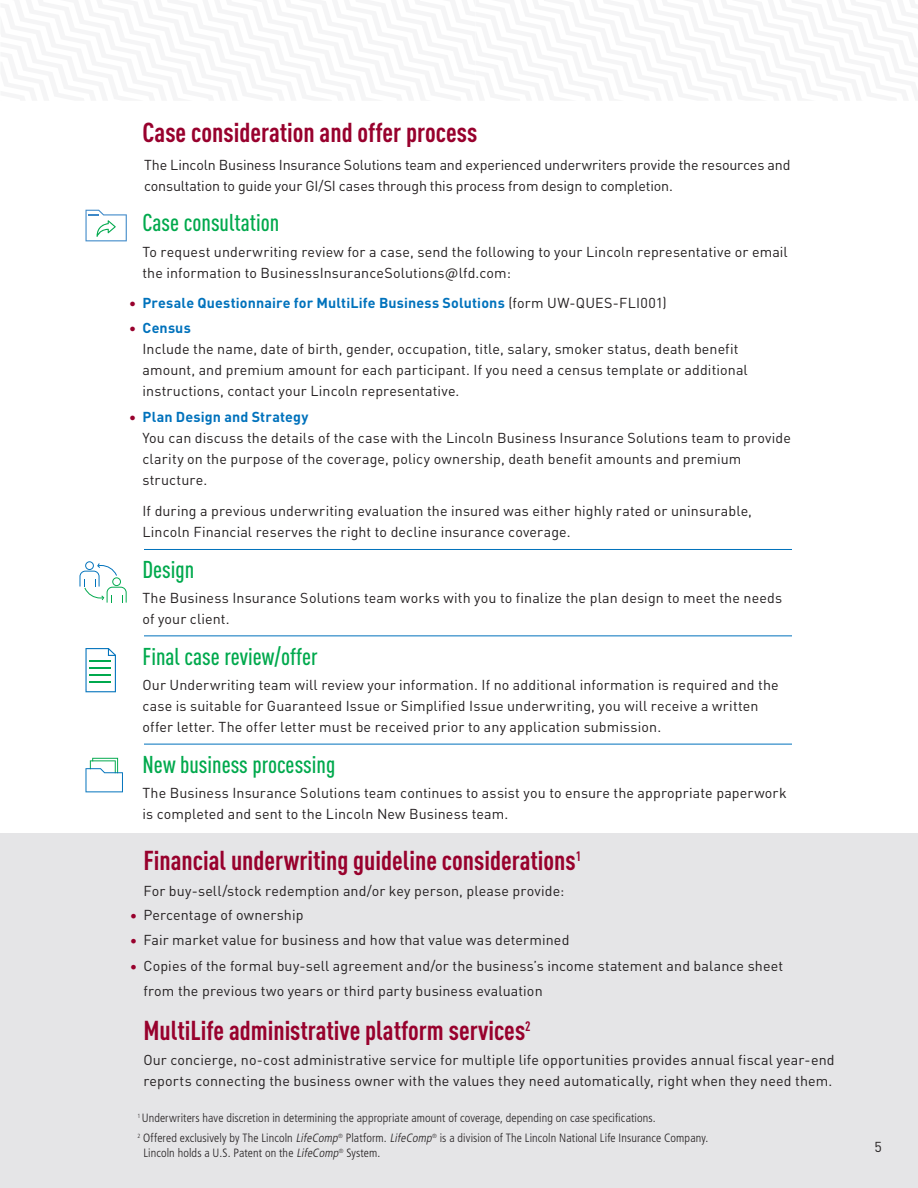
<style>
.page{position:relative;width:918px;height:1188px;background:#fff}
.page>*{position:absolute;margin:0;border:0;box-sizing:border-box;transform-origin:0 0}
.Subhead_1_DIN_PRO_Co{font:700 condensed 27px "DIN Pro";color:#98012d}
.Subhead_2_DIN_PRO_Co{font:500 condensed 24px "DIN Pro";color:#00a94d}
.Body_Main{font:14.25px/21px "DIN Pro";letter-spacing:.01em;color:#231f20}
.Body_Main-2{font:14.25px/21px "DIN Pro";letter-spacing:-.01em;color:#231f20}
.t1{font:700 14.25px "DIN Pro";letter-spacing:.01em;color:#0072bc}
.Footnotes{font:300 condensed 12px/15px "Frutiger LT Std";letter-spacing:.01em;color:#231f20}
.s1{color:#98012d}
.s2{font-weight:400;color:#231f20}
.s3{font-weight:700;color:#98012d}
.s4{font-weight:700;color:#0072bc}
.s5{font-style:italic}
</style>
<div class="page">
<div style="left:0;top:833px;width:918px;height:355px;background:#e5e5e7"></div>
<svg style="left:86px;top:210px;width:41px;height:31px"></svg>
<hr style="left:144px;top:549px;width:648px;height:1px;background:#0072bc">
<svg style="left:85px;top:648px;width:31px;height:44px"></svg>
<svg style="left:85px;top:758px;width:38px;height:34px"></svg>
<svg style="left:80px;top:561px;width:47px;height:42px"></svg>
<hr style="left:144px;top:636px;width:648px;height:1px;background:#0072bc">
<hr style="left:144px;top:744px;width:648px;height:1px;background:#0072bc">
<p class="Subhead_1_DIN_PRO_Co" style="left:142px;top:113px;width:336px">Case consideration and offer process</p>
<p class="Body_Main-2" style="left:144px;top:153px;width:648px">The Lincoln Business Insurance Solutions team and experienced underwriters provide the resources and consultation to guide your GI/SI cases through this process from design to completion.</p>
<p class="Subhead_2_DIN_PRO_Co" style="left:142px;top:206px;width:138px">Case consultation</p>
<p class="Body_Main" style="left:142px;top:240px;width:647px">To request underwriting review for a case, send the following to your Lincoln representative or email the information to BusinessInsuranceSolutions@lfd.com:</p>
<p class="t1" style="left:129px;top:292px;width:539px"><span class="s1">•</span> Presale Questionnaire for MultiLife Business Solutions <span class="s2">(form UW-QUES-FLI001)</span></p>
<p class="Body_Main" style="left:142px;top:317px;width:607px;text-indent:-14px"><span class="s3">•</span> <span class="s4">Census<br></span>Include the name, date of birth, gender, occupation, title, salary, smoker status, death benefit amount, and premium amount for each participant. If you need a census template or additional instructions, contact your Lincoln representative.</p>
<p class="Body_Main" style="left:142px;top:405px;width:650px;text-indent:-14px"><span class="s3">•</span> <span class="s4">Plan Design and Strategy<br></span>You can discuss the details of the case with the Lincoln Business Insurance Solutions team to provide clarity on the purpose of the coverage, policy ownership, death benefit amounts and premium structure.</p>
<p class="Body_Main" style="left:142px;top:500px;width:611px">If during a previous underwriting evaluation the insured was either highly rated or uninsurable,<br>Lincoln Financial reserves the right to decline insurance coverage.</p>
<p class="Subhead_2_DIN_PRO_Co" style="left:142px;top:552px;width:53px">Design</p>
<p class="Body_Main" style="left:142px;top:587px;width:641px">The Business Insurance Solutions team works with you to finalize the plan design to meet the needs of your client.</p>
<p class="Subhead_2_DIN_PRO_Co" style="left:142px;top:639px;width:177px">Final case review/offer</p>
<p class="Body_Main" style="left:142px;top:674px;width:638px">Our Underwriting team will review your information. If no additional information is required and the case is suitable for Guaranteed Issue or Simplified Issue underwriting, you will receive a written offer letter. The offer letter must be received prior to any application submission.</p>
<p class="Subhead_2_DIN_PRO_Co" style="left:142px;top:747px;width:194px">New business processing</p>
<p class="Body_Main" style="left:142px;top:782px;width:646px">The Business Insurance Solutions team continues to assist you to ensure the appropriate paperwork is completed and sent to the Lincoln New Business team.</p>
<p class="Subhead_1_DIN_PRO_Co" style="left:143px;top:841px;width:439px">Financial underwriting guideline considerations<sup>1</sup></p>
<p class="Body_Main" style="left:143px;top:879px;width:423px">For buy-sell/stock redemption and/or key person, please provide:</p>
<p class="Body_Main" style="left:130px;top:903px;width:175px"><span class="s1">•</span> Percentage of ownership</p>
<p class="Body_Main" style="left:130px;top:929px;width:441px"><span class="s1">•</span> Fair market value for business and how that value was determined</p>
<p class="Body_Main" style="left:130px;top:954px;width:655px"><span class="s1">•</span> Copies of the formal buy-sell agreement and/or the business’s income statement and balance sheet</p>
<p class="Body_Main" style="left:143px;top:980px;width:401px">from the previous two years or third party business evaluation</p>
<p class="Subhead_1_DIN_PRO_Co" style="left:143px;top:1010px;width:389px">MultiLife administrative platform services<sup>2</sup></p>
<p class="Body_Main" style="left:143px;top:1049px;width:693px">Our concierge, no-cost administrative service for multiple life opportunities provides annual fiscal year-end reports connecting the business owner with the values they need automatically, right when they need them.</p>
<p class="Footnotes" style="left:137px;top:1111px;width:520px"><sup>1</sup> Underwriters have discretion in determining the appropriate amount of coverage, depending on case specifications.</p>
<p class="Footnotes" style="left:143px;top:1130px;width:567px;text-indent:-6px"><sup>2</sup> Offered exclusively by The Lincoln <span class="s5">LifeComp</span><sup>®</sup> Platform. <span class="s5">LifeComp</span><sup>®</sup> is a division of The Lincoln National Life Insurance Company.<br>Lincoln holds a U.S. Patent on the <span class="s5">LifeComp</span><sup>®</sup> System.</p>
<p class="Body_Main" style="left:875px;top:1135px;width:9px">5</p>
</div>
